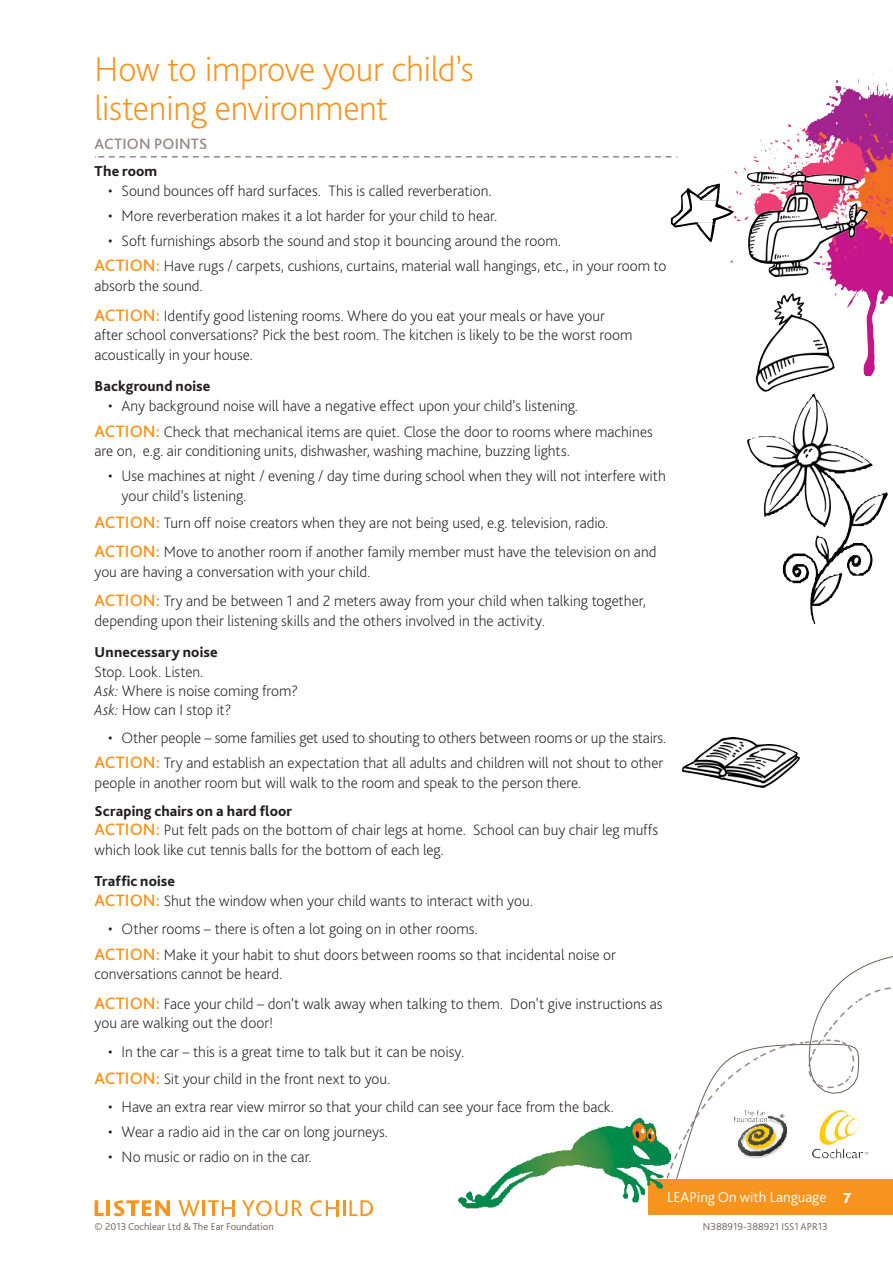
<style>
.page{position:relative;width:893px;height:1263px;background:#fff}
.page>*{position:absolute;margin:0;border:0;box-sizing:border-box;transform-origin:0 0}
.t1{font:200 36px/39px "Bliss Pro";letter-spacing:-.015em;color:#f7941d}
.t2{font:200 15.75px/25.5px "Bliss Pro";color:#231f20}
.t3{font:500 15.75px "Bliss Pro";letter-spacing:.01em;color:#948a85}
.t4{font:800 15px "Bliss Pro";letter-spacing:.01em;color:#231f20}
.t5{font:300 15px "Bliss Pro";color:#fff}
.t6{font:800 15px "Bliss Pro";color:#fff}
.t7{font:300 10.5px "Bliss Pro";color:#6e605d}
.s1{font-weight:500;font-size:17.25px;color:#f7941d}
.s2{font-style:italic}
</style>
<div class="page">
<div style="left:648px;top:1179px;width:245px;height:35px;background:#f7941d"></div>
<svg style="left:94px;top:1200px;width:10px;height:16px"></svg>
<hr style="left:106px;top:1200px;width:4px;height:16px;background:#f7941d">
<svg style="left:113px;top:1200px;width:57px;height:16px"></svg>
<svg style="left:178px;top:1200px;width:56px;height:16px"></svg>
<svg style="left:242px;top:1200px;width:60px;height:16px"></svg>
<svg style="left:310px;top:1200px;width:63px;height:16px"></svg>
<svg style="left:670px;top:986px;width:221px;height:193px"></svg>
<img style="left:812px;top:1111px;width:56px;height:47px">
<img style="left:730px;top:56px;width:163px;height:244px">
<svg style="left:743px;top:167px;width:3px;height:6px"></svg>
<img style="left:747px;top:171px;width:120px;height:106px">
<img style="left:747px;top:294px;width:140px;height:330px">
<svg style="left:671px;top:184px;width:70px;height:59px"></svg>
<img style="left:682px;top:738px;width:117px;height:50px">
<svg style="left:95px;top:156px;width:582px;height:2px"></svg>
<img style="left:458px;top:1118px;width:212px;height:90px">
<svg style="left:632px;top:1123px;width:23px;height:36px"></svg>
<p class="t1" style="left:94px;top:50px;width:381px">How to improve your child’s listening environment</p>
<p class="t3" style="left:95px;top:134px;width:114px">ACTION POINTS</p>
<p class="t4" style="left:95px;top:162px;width:64px">The room</p>
<p class="t2" style="left:108px;top:178px;width:385px">• Sound bounces off hard surfaces. This is called reverberation.</p>
<p class="t2" style="left:108px;top:203px;width:391px">• More reverberation makes it a lot harder for your child to hear.</p>
<p class="t2" style="left:95px;top:228px;width:573px;text-indent:13px">• Soft furnishings absorb the sound and stop it bouncing around the room.<br><span class="s1">ACTION:</span> Have rugs / carpets, cushions, curtains, material wall hangings, etc., in your room to</p>
<p class="t2" style="left:95px;top:271px;width:512px;line-height:29.5px">absorb the sound.<br><span class="s1">ACTION:</span> Identify good listening rooms. Where do you eat your meals or have your</p>
<p class="t2" style="left:94px;top:325px;width:539px;line-height:19.2px">after school conversations? Pick the best room. The kitchen is likely to be the worst room acoustically in your house.</p>
<p class="t4" style="left:95px;top:376px;width:117px">Background noise</p>
<p class="t2" style="left:95px;top:393px;width:560px;text-indent:13px">• Any background noise will have a negative effect upon your child’s listening.<br><span class="s1">ACTION:</span> Check that mechanical items are quiet. Close the door to rooms where machines</p>
<p class="t2" style="left:94px;top:438px;width:477px">are on, e.g. air conditioning units, dishwasher, washing machine, buzzing lights.</p>
<p class="t2" style="left:122px;top:466px;width:546px;line-height:19.5px;text-indent:-14px">• Use machines at night / evening / day time during school when they will not interfere with your child’s listening.</p>
<p class="t2" style="left:95px;top:509px;width:563px;line-height:28.8px"><span class="s1">ACTION:</span> Turn off noise creators when they are not being used, e.g. television, radio.<br><span class="s1">ACTION:</span> Move to another room if another family member must have the television on and</p>
<p class="t2" style="left:94px;top:557px;width:553px;line-height:29.4px">you are having a conversation with your child.<br><span class="s1">ACTION:</span> Try and be between 1 and 2 meters away from your child when talking together,</p>
<p class="t2" style="left:94px;top:608px;width:452px">depending upon their listening skills and the others involved in the activity.</p>
<p class="t4" style="left:95px;top:643px;width:124px">Unnecessary noise</p>
<p class="t2" style="left:95px;top:662px;width:205px;line-height:18.9px">Stop. Look. Listen.<br><span class="s2">Ask:</span> Where is noise coming from?<br><span class="s2">Ask:</span> How can I stop it?</p>
<p class="t2" style="left:95px;top:725px;width:573px;text-align:right">• Other people – some families get used to shouting to others between rooms or up the stairs.<br><span class="s1">ACTION:</span> Try and establish an expectation that all adults and children will not shout to other</p>
<p class="t2" style="left:95px;top:770px;width:488px">people in another room but will walk to the room and speak to the person there.</p>
<p class="t4" style="left:95px;top:802px;width:199px">Scraping chairs on a hard floor</p>
<p class="t2" style="left:95px;top:820px;width:565px;line-height:19.5px"><span class="s1">ACTION:</span> Put felt pads on the bottom of chair legs at home. School can buy chair leg muffs which look like cut tennis balls for the bottom of each leg.</p>
<p class="t4" style="left:95px;top:872px;width:82px">Traffic noise</p>
<p class="t2" style="left:95px;top:888px;width:440px"><span class="s1">ACTION:</span> Shut the window when your child wants to interact with you.</p>
<p class="t2" style="left:95px;top:916px;width:523px;text-indent:13px">• Other rooms – there is often a lot going on in other rooms.<br><span class="s1">ACTION:</span> Make it your habit to shut doors between rooms so that incidental noise or</p>
<p class="t2" style="left:95px;top:959px;width:569px;line-height:29.4px">conversations cannot be heard.<br><span class="s1">ACTION:</span> Face your child – don’t walk away when talking to them. Don’t give instructions as</p>
<p class="t2" style="left:95px;top:1010px;width:180px">you are walking out the door!</p>
<p class="t2" style="left:95px;top:1039px;width:371px;line-height:26.2px;text-indent:13px">• In the car – this is a great time to talk but it can be noisy.<br><span class="s1">ACTION:</span> Sit your child in the front next to you.</p>
<p class="t2" style="left:108px;top:1094px;width:507px">• Have an extra rear view mirror so that your child can see your face from the back.</p>
<p class="t2" style="left:108px;top:1119px;width:281px">• Wear a radio aid in the car on long journeys.</p>
<p class="t2" style="left:108px;top:1144px;width:205px">• No music or radio on in the car.</p>
<p class="t5" style="left:667px;top:1188px;width:161px">LEAPing On with Language</p>
<p class="t6" style="left:843px;top:1189px;width:9px">7</p>
<p class="t7" style="left:95px;top:1220px;width:181px">© 2013 Cochlear Ltd &amp; The Ear Foundation</p>
<p class="t7" style="left:703px;top:1220px;width:126px">N388919-388921 ISS1 APR13</p>
</div>
